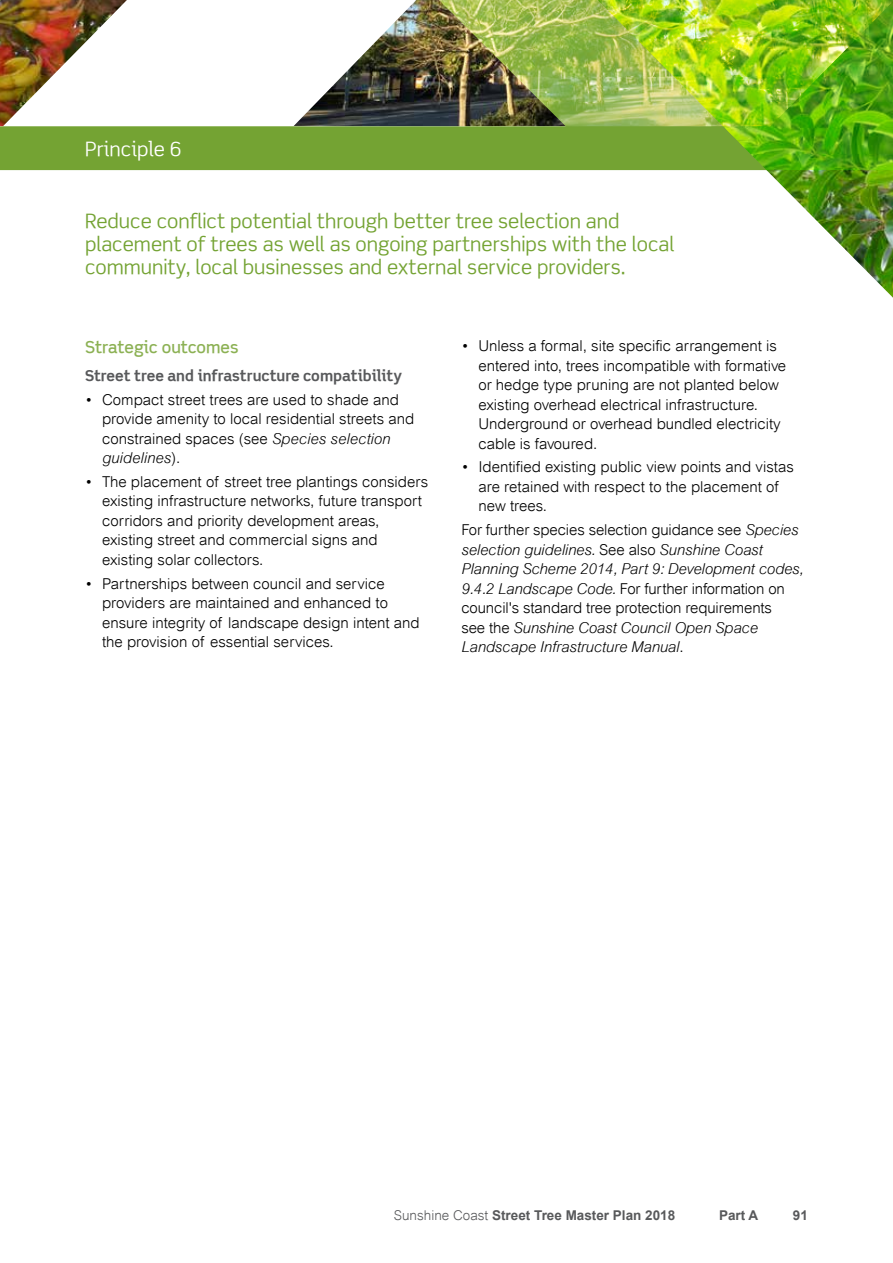
<style>
.page{position:relative;width:893px;height:1263px;background:#fff}
.page>*{position:absolute;margin:0;border:0;box-sizing:border-box;transform-origin:0 0}
.t1{font:19.5px/23.4px "Scene";color:#74a333}
.t2{font:19.5px "Scene Alt";color:#fff}
.t3{font:500 16.5px "Scene Alt";color:#8cb154}
.t4{font:300 15px/19.5px "Arial";color:#000}
.t5{font:italic 300 15px/19.5px "Arial";letter-spacing:-.01em;color:#000}
.t6{font:700 15px "Scene Alt";color:#58595b}
.t7{font:700 13.5px "Arial";color:#58595b}
.t8{font:700 13.5px "Arial";color:#58595b}
.s1{font-style:italic}
.s2{font-style:normal}
.s3{font-weight:300}
</style>
<div class="page">
<img style="left:0;top:0;width:596px;height:170px">
<img style="left:596px;top:0;width:297px;height:298px">
<h1 class="t2" style="left:85px;top:137px;width:98px">Principle 6</h1>
<h1 class="t1" style="left:85px;top:209px;width:591px">Reduce conflict potential through better tree selection and placement of trees as well as ongoing partnerships with the local community, local businesses and external service providers.</h1>
<p class="t3" style="left:85px;top:337px;width:155px">Strategic outcomes</p>
<p class="t6" style="left:85px;top:366px;width:319px">Street tree and infrastructure compatibility</p>
<p class="t4" style="left:102px;top:390px;width:314px;text-indent:-17px">• Compact street trees are used to shade and provide amenity to local residential streets and constrained spaces (see <span class="s1">Species selection guidelines</span>).</p>
<p class="t4" style="left:102px;top:472px;width:328px;text-indent:-17px">• The placement of street tree plantings considers existing infrastructure networks, future transport corridors and priority development areas, existing street and commercial signs and existing solar collectors.</p>
<p class="t4" style="left:102px;top:574px;width:319px;text-indent:-17px">• Partnerships between council and service providers are maintained and enhanced to ensure integrity of landscape design intent and the provision of essential services.</p>
<p class="t4" style="left:478px;top:336px;width:309px;text-indent:-17px">• Unless a formal, site specific arrangement is entered into, trees incompatible with formative or hedge type pruning are not planted below existing overhead electrical infrastructure.<br>Underground or overhead bundled electricity cable is favoured.</p>
<p class="t4" style="left:478px;top:457px;width:317px;text-indent:-17px">• Identified existing public view points and vistas are retained with respect to the placement of new trees.</p>
<p class="t5" style="left:461px;top:520px;width:343px"><span class="s2">For further species selection guidance see</span> Species selection guidelines. <span class="s2">See also</span> Sunshine Coast Planning Scheme 2014, Part 9: Development codes, 9.4.2 Landscape Code. <span class="s2">For further information on council's standard tree protection requirements<br>see the</span> Sunshine Coast Council Open Space Landscape Infrastructure Manual<span class="s2">.</span></p>
<p class="t7" style="left:394px;top:1206px;width:283px"><span class="s3">Sunshine Coast</span> Street Tree Master Plan 2018</p>
<p class="t7" style="left:719px;top:1206px;width:41px">Part A</p>
<p class="t8" style="left:793px;top:1207px;width:17px">91</p>
</div>
